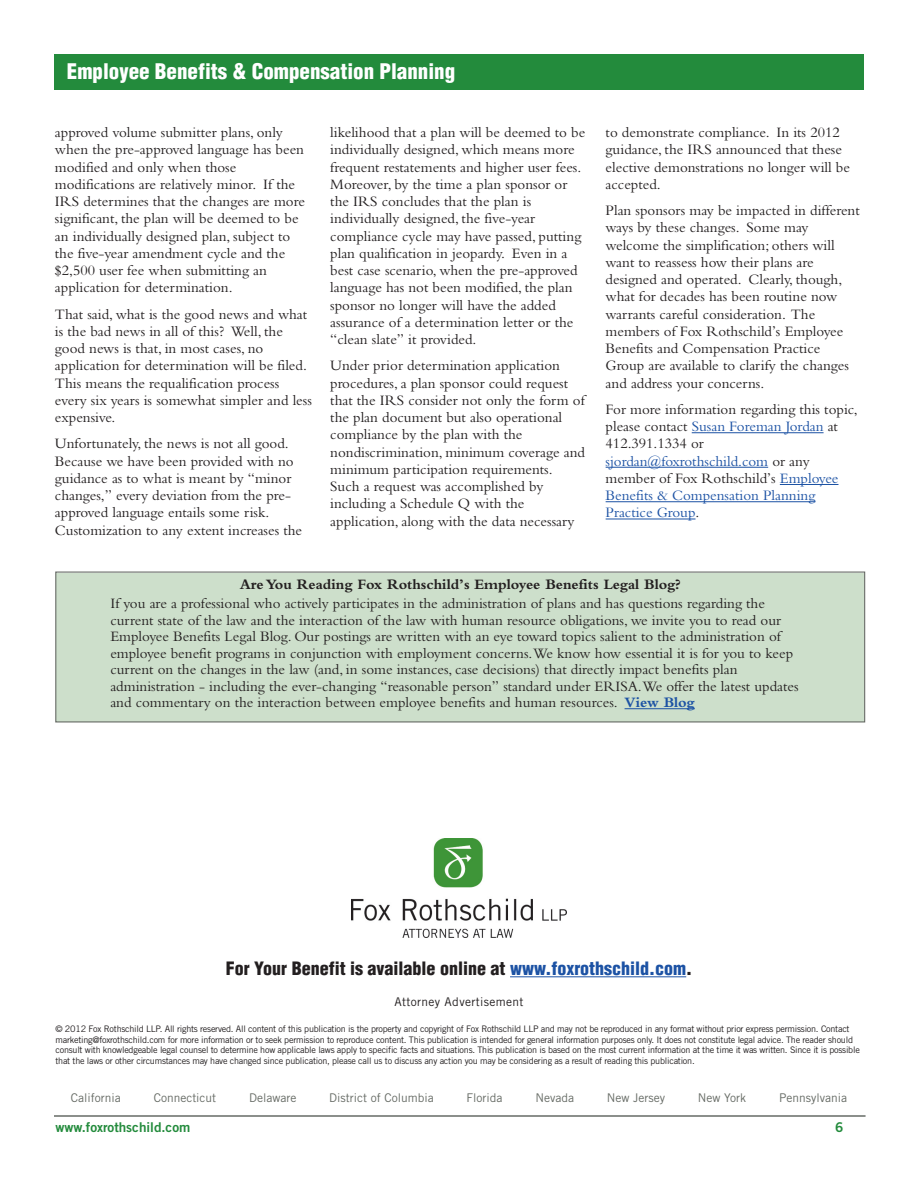
<style>
.page{position:relative;width:918px;height:1188px;background:#fff}
.page>*{position:absolute;margin:0;border:0;box-sizing:border-box;transform-origin:0 0}
.t1{font:900 condensed 21px "Helvetica";color:#fff}
.t2{font:900 condensed 18px "Helvetica";color:#231f20}
.t3{font:15px/17.2px "Bembo";color:#231f20}
.t4{font:700 15px "Bembo";color:#231f20}
.t5{font:13.5px "Trade Gothic Bold Two";color:#238b3c}
.t6{font:12px "Trade Gothic";color:#666b65}
.t7{font:12px "Trade Gothic";letter-spacing:.03em;color:#231f20}
.t8{font:9px/10.8px "Trade Gothic";letter-spacing:-.025em;color:#231f20}
.s1{color:#1c52a4}
.s2{font-weight:700;color:#1c52a4}
</style>
<div class="page">
<div style="left:54px;top:54px;width:810px;height:36px;background:#238b3c"></div>
<hr style="left:54px;top:1115px;width:812px;height:2px;background:#666b65">
<hr style="left:692px;top:432px;width:132px;height:1px;background:#1c52a4">
<hr style="left:606px;top:467px;width:162px;height:1px;background:#1c52a4">
<hr style="left:780px;top:484px;width:58px;height:1px;background:#1c52a4">
<hr style="left:606px;top:501px;width:209px;height:1px;background:#1c52a4">
<hr style="left:606px;top:519px;width:90px;height:1px;background:#1c52a4">
<div style="left:56px;top:573px;width:808px;height:148px;background:#cddfcb"></div>
<div style="left:55px;top:572px;width:810px;height:151px;border:1px solid #666b65"></div>
<hr style="left:625px;top:708px;width:70px;height:1px;background:#1c52a4">
<hr style="left:510px;top:976px;width:176px;height:1px;background:#1c52a4">
<img style="left:352px;top:839px;width:215px;height:98px">
<h1 class="t1" style="left:67px;top:63px;width:390px">Employee Benefits &amp; Compensation Planning</h1>
<p class="t3" style="left:55px;top:125px;width:252px">approved volume submitter plans, only when the pre-approved language has been modified and only when those modifications are relatively minor. If the IRS determines that the changes are more significant, the plan will be deemed to be an individually designed plan, subject to the five-year amendment cycle and the $2,500 user fee when submitting an application for determination.</p>
<p class="t3" style="left:55px;top:307px;width:258px">That said, what is the good news and what is the bad news in all of this? Well, the good news is that, in most cases, no application for determination will be filed.<br>This means the requalification process every six years is somewhat simpler and less expensive.</p>
<p class="t3" style="left:55px;top:437px;width:249px">Unfortunately, the news is not all good.<br>Because we have been provided with no guidance as to what is meant by “minor changes,” every deviation from the pre&shy;approved language entails some risk.<br>Customization to any extent increases the</p>
<p class="t3" style="left:330px;top:125px;width:257px">likelihood that a plan will be deemed to be individually designed, which means more frequent restatements and higher user fees.<br>Moreover, by the time a plan sponsor or the IRS concludes that the plan is individually designed, the five-year compliance cycle may have passed, putting plan qualification in jeopardy. Even in a best case scenario, when the pre-approved language has not been modified, the plan sponsor no longer will have the added assurance of a determination letter or the “clean slate” it provided.</p>
<p class="t3" style="left:330px;top:359px;width:256px">Under prior determination application procedures, a plan sponsor could request that the IRS consider not only the form of the plan document but also operational compliance by the plan with the nondiscrimination, minimum coverage and minimum participation requirements.<br>Such a request was accomplished by including a Schedule Q with the application, along with the data necessary</p>
<p class="t3" style="left:606px;top:125px;width:246px">to demonstrate compliance. In its 2012 guidance, the IRS announced that these elective demonstrations no longer will be accepted.</p>
<p class="t3" style="left:606px;top:203px;width:256px">Plan sponsors may be impacted in different ways by these changes. Some may welcome the simplification; others will want to reassess how their plans are designed and operated. Clearly, though, what for decades has been routine now warrants careful consideration. The members of Fox Rothschild’s Employee Benefits and Compensation Practice Group are available to clarify the changes and address your concerns.</p>
<p class="t3" style="left:606px;top:402px;width:254px">For more information regarding this topic, please contact <span class="s1">Susan Foreman Jordan</span> at<br>412.391.1334 or <span class="s1">sjordan@foxrothschild.com</span> or any member of Fox Rothschild’s <span class="s1">Employee<br>Benefits &amp; Compensation Planning<br>Practice Group</span>.</p>
<p class="t4" style="left:240px;top:579px;width:443px">Are You Reading Fox Rothschild’s Employee Benefits Legal Blog?</p>
<p class="t3" style="left:110px;top:597px;width:690px;line-height:16.5px">If you are a professional who actively participates in the administration of plans and has questions regarding the current state of the law and the interaction of the law with human resource obligations, we invite you to read our Employee Benefits Legal Blog. Our postings are written with an eye toward topics salient to the administration of employee benefit programs in conjunction with employment concerns.We know how essential it is for you to keep current on the changes in the law (and, in some instances, case decisions) that directly impact benefits plan administration - including the ever-changing “reasonable person” standard under ERISA.We offer the latest updates and commentary on the interaction between employee benefits and human resources. <span class="s2">View Blog</span></p>
<p class="t2" style="left:226px;top:962px;width:468px">For Your Benefit is available online at <span class="s1">www.foxrothschild.com</span>.</p>
<p class="t7" style="left:394px;top:998px;width:131px">Attorney Advertisement</p>
<p class="t8" style="left:55px;top:1024px;width:806px">© 2012 Fox Rothschild LLP. All rights reserved. All content of this publication is the property and copyright of Fox Rothschild LLP and may not be reproduced in any format without prior express permission. Contact marketing@foxrothschild.com for more information or to seek permission to reproduce content. This publication is intended for general information purposes only. It does not constitute legal advice. The reader should consult with knowledgeable legal counsel to determine how applicable laws apply to specific facts and situations. This publication is based on the most current information at the time it was written. Since it is possible that the laws or other circumstances may have changed since publication, please call us to discuss any action you may be considering as a result of reading this publication.</p>
<p class="t6" style="left:71px;top:1094px;width:51px">California</p>
<p class="t6" style="left:154px;top:1094px;width:64px">Connecticut</p>
<p class="t6" style="left:249px;top:1094px;width:49px">Delaware</p>
<p class="t6" style="left:329px;top:1094px;width:106px">District of Columbia</p>
<p class="t6" style="left:467px;top:1094px;width:37px">Florida</p>
<p class="t6" style="left:535px;top:1094px;width:40px">Nevada</p>
<p class="t6" style="left:607px;top:1094px;width:60px">New Jersey</p>
<p class="t6" style="left:698px;top:1094px;width:50px">New York</p>
<p class="t6" style="left:779px;top:1094px;width:69px">Pennsylvania</p>
<p class="t5" style="left:56px;top:1122px;width:136px">www.foxrothschild.com</p>
<p class="t5" style="left:835px;top:1123px;width:10px">6</p>
</div>
